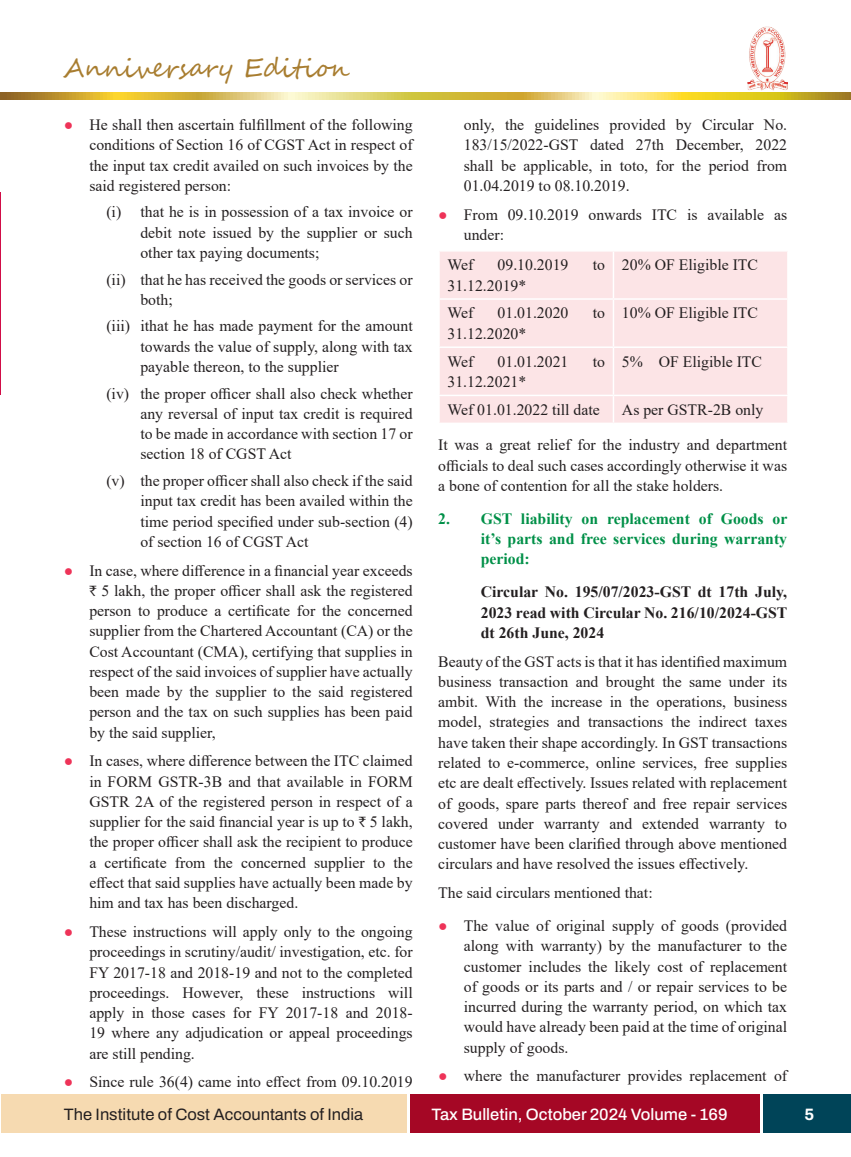
<style>
.page{position:relative;width:851px;height:1157px;background:#fff}
.page>*{position:absolute;margin:0;border:0;box-sizing:border-box;transform-origin:0 0}
.t1{font:25.5px "Segoe Script";color:#a87d30}
.t2{font:16.5px "Archivo";color:#231f20}
.t3{font:500 16.5px "Archivo";color:#fff}
.t4{font:700 16.5px "Archivo";color:#fff}
.Body{font:15.75px/20.2px "Times New Roman";color:#231f20;text-align:justify}
.Tab_Setting_2{font:15.75px/20.2px "Times New Roman";color:#231f20;text-align:justify}
.Table_Body{font:15.75px "Times New Roman";color:#231f20}
.Tab_Setting_1_Bold{font:700 15.75px/20.2px "Times New Roman";color:#231f20;text-align:justify}
.Tab_Setting_1Bold_NE{font:700 15.75px/20.2px "Times New Roman";color:#009048;text-align:justify}
.s1{font-family:"Arial";font-weight:700;color:#ee3358}
.s2{font-family:"Rupee Foradian";font-size:14.25px}
</style>
<div class="page">
<div style="left:1px;top:1094px;width:405px;height:38px;background:#f6dab1"></div>
<div style="left:763px;top:1094px;width:87px;height:38px;background:#004458"></div>
<div style="left:410px;top:1094px;width:349px;height:38px;background:#a50725"></div>
<img style="left:747px;top:26px;width:40px;height:64px">
<svg style="left:0;top:92px;width:850px;height:8px;background:#dbc252"></svg>
<hr style="left:0;top:193px;width:1px;height:202px;background:#d10d47">
<div style="left:440px;top:251px;width:347px;height:171px;background:#fce4e6"></div>
<hr style="left:612px;top:251px;width:2px;height:47px;background:#fff">
<hr style="left:438px;top:298px;width:175px;height:2px;background:#fff">
<hr style="left:613px;top:298px;width:175px;height:2px;background:#fff">
<hr style="left:612px;top:300px;width:2px;height:46px;background:#fff">
<hr style="left:438px;top:346px;width:175px;height:2px;background:#fff">
<hr style="left:613px;top:346px;width:175px;height:2px;background:#fff">
<hr style="left:612px;top:348px;width:2px;height:47px;background:#fff">
<hr style="left:438px;top:395px;width:175px;height:1px;background:#fff">
<hr style="left:613px;top:395px;width:175px;height:1px;background:#fff">
<hr style="left:612px;top:396px;width:2px;height:26px;background:#fff">
<h1 class="t1" style="left:63px;top:48px;width:288px">Anniversary Edition</h1>
<p class="Body" style="left:89px;top:114px;width:325px;text-indent:-26px"><span class="s1">●</span> He shall then ascertain fulfillment of the following conditions of Section 16 of CGST Act in respect of the input tax credit availed on such invoices by the said registered person:</p>
<p class="Tab_Setting_2" style="left:140px;top:201px;width:274px;text-indent:-34px">(i) that he is in possession of a tax invoice or debit note issued by the supplier or such other tax paying documents;</p>
<p class="Tab_Setting_2" style="left:140px;top:269px;width:274px;text-indent:-34px">(ii) that he has received the goods or services or both;</p>
<p class="Tab_Setting_2" style="left:140px;top:315px;width:274px;text-indent:-34px">(iii) ithat he has made payment for the amount towards the value of supply, along with tax payable thereon, to the supplier</p>
<p class="Tab_Setting_2" style="left:140px;top:383px;width:274px;text-indent:-34px">(iv) the proper officer shall also check whether any reversal of input tax credit is required to be made in accordance with section 17 or section 18 of CGST Act</p>
<p class="Tab_Setting_2" style="left:140px;top:470px;width:274px;text-indent:-34px">(v) the proper officer shall also check if the said input tax credit has been availed within the time period specified under sub-section (4) of section 16 of CGST Act</p>
<p class="Body" style="left:89px;top:559px;width:325px;text-indent:-26px"><span class="s1">●</span> In case, where difference in a financial year exceeds <span class="s2">`</span> 5 lakh, the proper officer shall ask the registered person to produce a certificate for the concerned supplier from the Chartered Accountant (CA) or the Cost Accountant (CMA), certifying that supplies in respect of the said invoices of supplier have actually been made by the supplier to the said registered person and the tax on such supplies has been paid by the said supplier,</p>
<p class="Body" style="left:89px;top:750px;width:325px;text-indent:-26px"><span class="s1">●</span> In cases, where difference between the ITC claimed in FORM GSTR-3B and that available in FORM GSTR 2A of the registered person in respect of a supplier for the said financial year is up to <span class="s2">`</span> 5 lakh, the proper officer shall ask the recipient to produce a certificate from the concerned supplier to the effect that said supplies have actually been made by him and tax has been discharged.</p>
<p class="Body" style="left:89px;top:921px;width:325px;text-indent:-26px"><span class="s1">●</span> These instructions will apply only to the ongoing proceedings in scrutiny/audit/ investigation, etc. for FY 2017-18 and 2018-19 and not to the completed proceedings. However, these instructions will apply in those cases for FY 2017-18 and 2018- 19 where any adjudication or appeal proceedings are still pending.</p>
<p class="Body" style="left:64px;top:1071px;width:350px"><span class="s1">●</span> Since rule 36(4) came into effect from 09.10.2019</p>
<p class="Body" style="left:463px;top:114px;width:325px">only, the guidelines provided by Circular No.<br>183/15/2022-GST dated 27th December, 2022 shall be applicable, in toto, for the period from 01.04.2019 to 08.10.2019.</p>
<p class="Body" style="left:463px;top:204px;width:325px;text-indent:-26px"><span class="s1">●</span> From 09.10.2019 onwards ITC is available as under:</p>
<p class="Table_Body" style="left:447px;top:254px;width:27px">Wef</p>
<p class="Table_Body" style="left:497px;top:254px;width:72px">09.10.2019</p>
<p class="Table_Body" style="left:592px;top:254px;width:14px">to</p>
<p class="Table_Body" style="left:447px;top:274px;width:80px">31.12.2019*</p>
<p class="Table_Body" style="left:622px;top:254px;width:138px">20% OF Eligible ITC</p>
<p class="Table_Body" style="left:447px;top:302px;width:27px">Wef</p>
<p class="Table_Body" style="left:497px;top:302px;width:72px">01.01.2020</p>
<p class="Table_Body" style="left:592px;top:302px;width:14px">to</p>
<p class="Table_Body" style="left:447px;top:322px;width:80px">31.12.2020*</p>
<p class="Table_Body" style="left:447px;top:350px;width:27px">Wef</p>
<p class="Table_Body" style="left:497px;top:350px;width:72px">01.01.2021</p>
<p class="Table_Body" style="left:592px;top:350px;width:14px">to</p>
<p class="Table_Body" style="left:447px;top:370px;width:80px">31.12.2021*</p>
<p class="Table_Body" style="left:622px;top:302px;width:138px">10% OF Eligible ITC</p>
<p class="Table_Body" style="left:622px;top:350px;width:142px">5% OF Eligible ITC</p>
<p class="Table_Body" style="left:447px;top:398px;width:154px">Wef 01.01.2022 till date</p>
<p class="Table_Body" style="left:622px;top:398px;width:143px">As per GSTR-2B only</p>
<p class="Body" style="left:438px;top:434px;width:350px">It was a great relief for the industry and department officials to deal such cases accordingly otherwise it was a bone of contention for all the stake holders.</p>
<p class="Tab_Setting_1Bold_NE" style="left:480px;top:508px;width:308px;text-indent:-43px">2. GST liability on replacement of Goods or it’s parts and free services during warranty period:</p>
<p class="Tab_Setting_1_Bold" style="left:480px;top:581px;width:308px">Circular No. 195/07/2023-GST dt 17th July, 2023 read with Circular No. 216/10/2024-GST dt 26th June, 2024</p>
<p class="Body" style="left:438px;top:651px;width:350px">Beauty of the GST acts is that it has identified maximum business transaction and brought the same under its ambit. With the increase in the operations, business model, strategies and transactions the indirect taxes have taken their shape accordingly. In GST transactions related to e-commerce, online services, free supplies etc are dealt effectively. Issues related with replacement of goods, spare parts thereof and free repair services covered under warranty and extended warranty to customer have been clarified through above mentioned circulars and have resolved the issues effectively.</p>
<p class="Body" style="left:438px;top:882px;width:216px">The said circulars mentioned that:</p>
<p class="Body" style="left:463px;top:915px;width:325px;text-indent:-26px"><span class="s1">●</span> The value of original supply of goods (provided along with warranty) by the manufacturer to the customer includes the likely cost of replacement of goods or its parts and / or repair services to be incurred during the warranty period, on which tax would have already been paid at the time of original supply of goods.</p>
<p class="Body" style="left:438px;top:1065px;width:350px"><span class="s1">●</span> where the manufacturer provides replacement of</p>
<p class="t2" style="left:64px;top:1102px;width:301px">The Institute of Cost Accountants of India</p>
<p class="t4" style="left:804px;top:1102px;width:11px">5</p>
<p class="t3" style="left:431px;top:1102px;width:298px">Tax Bulletin, October 2024 Volume - 169</p>
</div>
